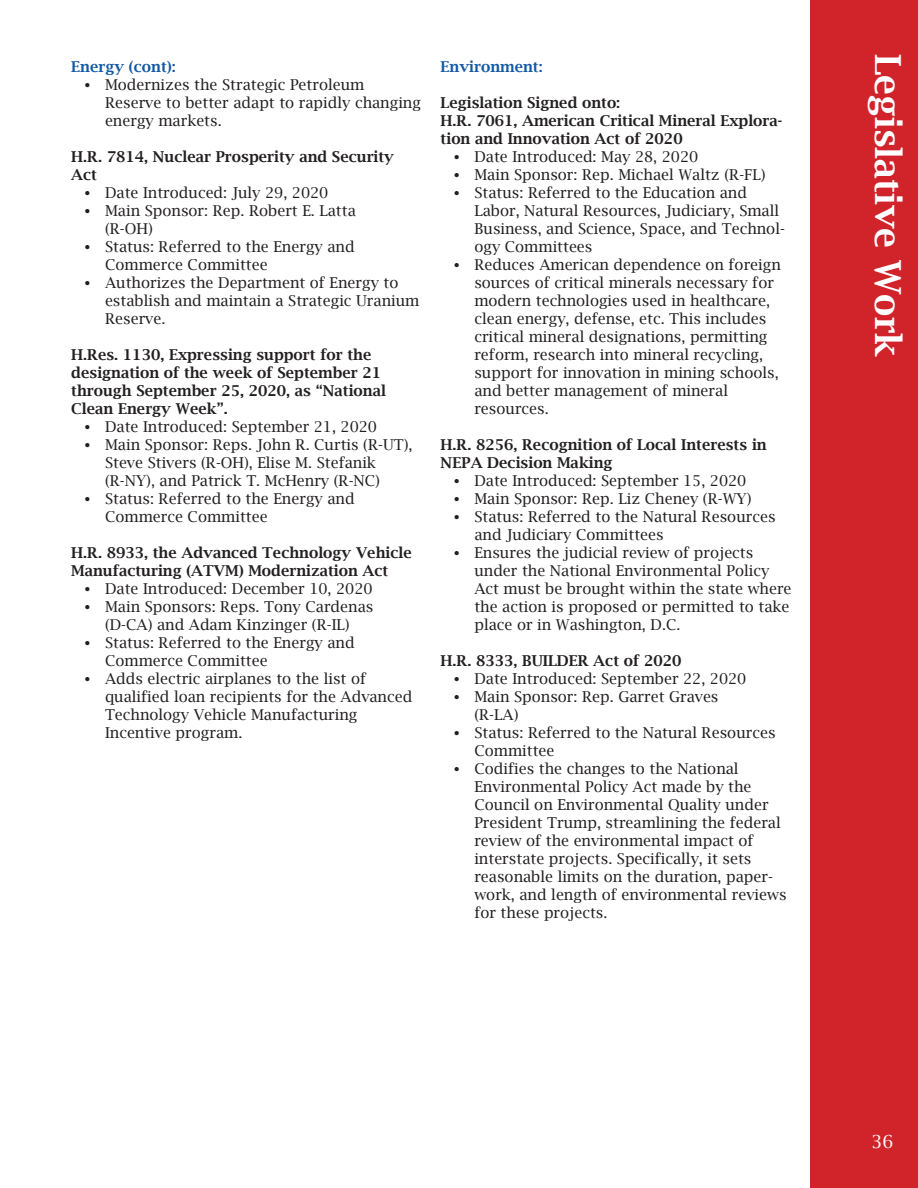
<style>
.page{position:relative;width:918px;height:1188px;background:#fff}
.page>*{position:absolute;margin:0;border:0;box-sizing:border-box;transform-origin:0 0}
.t1{font:600 36px "Lucida Bright";color:#fff}
.t2{font:18px "Lucida Bright";color:#fff}
.t3{font:15px/18px "Lucida Bright";color:#231f20}
.t4{font:600 15px/18px "Lucida Bright";color:#231f20}
.t5{font:600 15px "Lucida Bright";color:#1158a5}
.s1{font-family:"Garamond";font-weight:700}
</style>
<div class="page">
<div style="left:810px;top:0;width:108px;height:1188px;background:#d1232a"></div>
<p class="t5" style="left:71px;top:58px;width:106px">Energy (cont):</p>
<p class="t3" style="left:105px;top:76px;width:317px;text-indent:-20px"><span class="s1">•</span> Modernizes the Strategic Petroleum<br>Reserve to better adapt to rapidly changing energy markets.</p>
<p class="t4" style="left:71px;top:148px;width:324px">H.R. 7814, Nuclear Prosperity and Security<br>Act</p>
<p class="t3" style="left:85px;top:184px;width:245px"><span class="s1">•</span> Date Introduced: July 29, 2020</p>
<p class="t3" style="left:105px;top:202px;width:252px;text-indent:-20px"><span class="s1">•</span> Main Sponsor: Rep. Robert E. Latta (R-OH)</p>
<p class="t3" style="left:105px;top:238px;width:251px;text-indent:-20px"><span class="s1">•</span> Status: Referred to the Energy and<br>Commerce Committee</p>
<p class="t3" style="left:105px;top:274px;width:316px;text-indent:-20px"><span class="s1">•</span> Authorizes the Department of Energy to establish and maintain a Strategic Uranium<br>Reserve.</p>
<p class="t4" style="left:71px;top:346px;width:316px">H.Res. 1130, Expressing support for the designation of the week of September 21 through September 25, 2020, as “National Clean Energy Week”.</p>
<p class="t3" style="left:85px;top:418px;width:294px"><span class="s1">•</span> Date Introduced: September 21, 2020</p>
<p class="t3" style="left:105px;top:436px;width:309px;text-indent:-20px"><span class="s1">•</span> Main Sponsor: Reps. John R. Curtis (R-UT),<br>Steve Stivers (R-OH), Elise M. Stefanik (R-NY), and Patrick T. McHenry (R-NC)</p>
<p class="t3" style="left:105px;top:490px;width:251px;text-indent:-20px"><span class="s1">•</span> Status: Referred to the Energy and<br>Commerce Committee</p>
<p class="t4" style="left:71px;top:544px;width:342px">H.R. 8933, the Advanced Technology Vehicle<br>Manufacturing (ATVM) Modernization Act</p>
<p class="t3" style="left:85px;top:580px;width:289px"><span class="s1">•</span> Date Introduced: December 10, 2020</p>
<p class="t3" style="left:85px;top:598px;width:290px;text-align:center"><span class="s1">•</span> Main Sponsors: Reps. Tony Cardenas (D-CA) and Adam Kinzinger (R-IL)</p>
<p class="t3" style="left:105px;top:634px;width:251px;text-indent:-20px"><span class="s1">•</span> Status: Referred to the Energy and<br>Commerce Committee</p>
<p class="t3" style="left:105px;top:670px;width:309px;text-indent:-20px"><span class="s1">•</span> Adds electric airplanes to the list of qualified loan recipients for the Advanced Technology Vehicle Manufacturing Incentive program.</p>
<p class="t5" style="left:441px;top:58px;width:104px">Environment:</p>
<p class="t4" style="left:441px;top:94px;width:181px">Legislation Signed onto:</p>
<p class="t4" style="left:441px;top:112px;width:343px">H.R. 7061, American Critical Mineral Explora&shy;tion and Innovation Act of 2020</p>
<p class="t3" style="left:454px;top:148px;width:246px"><span class="s1">•</span> Date Introduced: May 28, 2020</p>
<p class="t3" style="left:454px;top:166px;width:313px"><span class="s1">•</span> Main Sponsor: Rep. Michael Waltz (R-FL)</p>
<p class="t3" style="left:474px;top:184px;width:312px;text-indent:-20px"><span class="s1">•</span> Status: Referred to the Education and Labor, Natural Resources, Judiciary, Small Business, and Science, Space, and Technol&shy;ogy Committees</p>
<p class="t3" style="left:474px;top:256px;width:308px;text-indent:-20px"><span class="s1">•</span> Reduces American dependence on foreign sources of critical minerals necessary for modern technologies used in healthcare, clean energy, defense, etc. This includes critical mineral designations, permitting reform, research into mineral recycling, support for innovation in mining schools, and better management of mineral resources.</p>
<p class="t4" style="left:441px;top:436px;width:328px">H.R. 8256, Recognition of Local Interests in<br>NEPA Decision Making</p>
<p class="t3" style="left:454px;top:472px;width:294px"><span class="s1">•</span> Date Introduced: September 15, 2020</p>
<p class="t3" style="left:454px;top:490px;width:299px"><span class="s1">•</span> Main Sponsor: Rep. Liz Cheney (R-WY)</p>
<p class="t3" style="left:474px;top:508px;width:303px;text-indent:-20px"><span class="s1">•</span> Status: Referred to the Natural Resources and Judiciary Committees</p>
<p class="t3" style="left:474px;top:544px;width:319px;text-indent:-20px"><span class="s1">•</span> Ensures the judicial review of projects under the National Environmental Policy Act must be brought within the state where the action is proposed or permitted to take place or in Washington, D.C.</p>
<p class="t4" style="left:441px;top:652px;width:242px">H.R. 8333, BUILDER Act of 2020</p>
<p class="t3" style="left:454px;top:670px;width:294px"><span class="s1">•</span> Date Introduced: September 22, 2020</p>
<p class="t3" style="left:474px;top:688px;width:246px;text-indent:-20px"><span class="s1">•</span> Main Sponsor: Rep. Garret Graves (R-LA)</p>
<p class="t3" style="left:474px;top:724px;width:303px;text-indent:-20px"><span class="s1">•</span> Status: Referred to the Natural Resources<br>Committee</p>
<p class="t3" style="left:474px;top:760px;width:314px;text-indent:-20px"><span class="s1">•</span> Codifies the changes to the National Environmental Policy Act made by the Council on Environmental Quality under President Trump, streamlining the federal review of the environmental impact of interstate projects. Specifically, it sets reasonable limits on the duration, paper&shy;work, and length of environmental reviews for these projects.</p>
<p class="t1" style="left:909px;top:54px;width:304px;rotate:90deg">Legislative Work</p>
<p class="t2" style="left:871px;top:1131px;width:23px">36</p>
</div>
